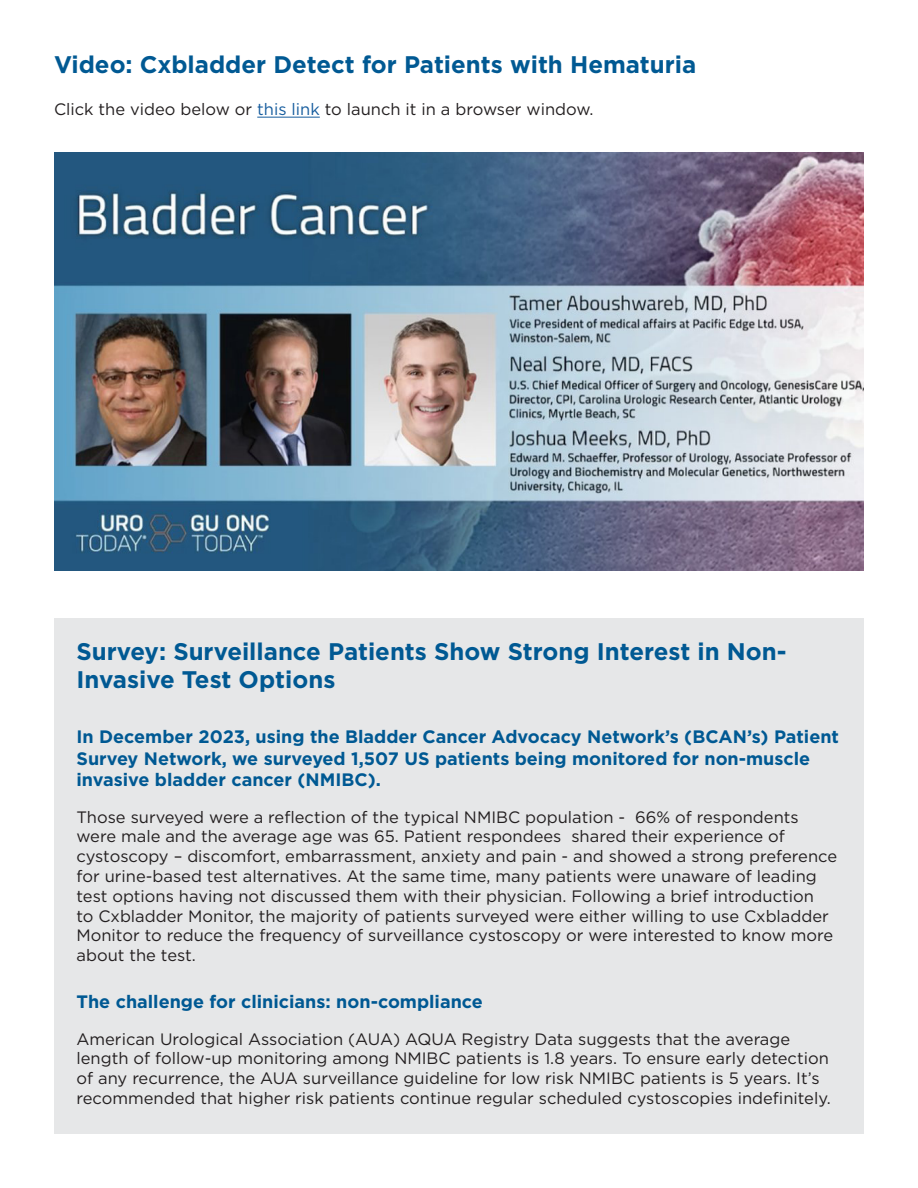
<style>
.page{position:relative;width:918px;height:1188px;background:#fff}
.page>*{position:absolute;margin:0;border:0;box-sizing:border-box;transform-origin:0 0}
.t1{font:700 24px/28.8px "Gotham";color:#005993}
.Subheader{font:700 18px/21.6px "Gotham";color:#005993}
.t2{font:16.5px/19.8px "Gotham";color:#231f20}
.s1{color:#175d9e}
</style>
<div class="page">
<hr style="left:257px;top:117px;width:63px;height:1px;background:#175d9e">
<div style="left:54px;top:618px;width:810px;height:516px;background:#e6e7e8"></div>
<img style="left:54px;top:152px;width:810px;height:418px">
<p class="t1" style="left:54px;top:50px;width:644px">Video: Cxbladder Detect for Patients with Hematuria</p>
<p class="t2" style="left:54px;top:99px;width:541px">Click the video below or <span class="s1">this link</span> to launch it in a browser window.</p>
<p class="t1" style="left:76px;top:637px;width:712px">Survey: Surveillance Patients Show Strong Interest in Non-<br>Invasive Test Options</p>
<p class="Subheader" style="left:76px;top:726px;width:764px">In December 2023, using the Bladder Cancer Advocacy Network’s (BCAN’s) Patient<br>Survey Network, we surveyed 1,507 US patients being monitored for non-muscle invasive bladder cancer (NMIBC).</p>
<p class="t2" style="left:76px;top:807px;width:762px">Those surveyed were a reflection of the typical NMIBC population - 66% of respondents were male and the average age was 65. Patient respondees shared their experience of cystoscopy – discomfort, embarrassment, anxiety and pain - and showed a strong preference for urine-based test alternatives. At the same time, many patients were unaware of leading test options having not discussed them with their physician. Following a brief introduction<br>to Cxbladder Monitor, the majority of patients surveyed were either willing to use Cxbladder Monitor to reduce the frequency of surveillance cystoscopy or were interested to know more about the test.</p>
<p class="Subheader" style="left:76px;top:991px;width:408px">The challenge for clinicians: non-compliance</p>
<p class="t2" style="left:76px;top:1029px;width:756px">American Urological Association (AUA) AQUA Registry Data suggests that the average length of follow-up monitoring among NMIBC patients is 1.8 years. To ensure early detection of any recurrence, the AUA surveillance guideline for low risk NMIBC patients is 5 years. It’s recommended that higher risk patients continue regular scheduled cystoscopies indefinitely.</p>
</div>
